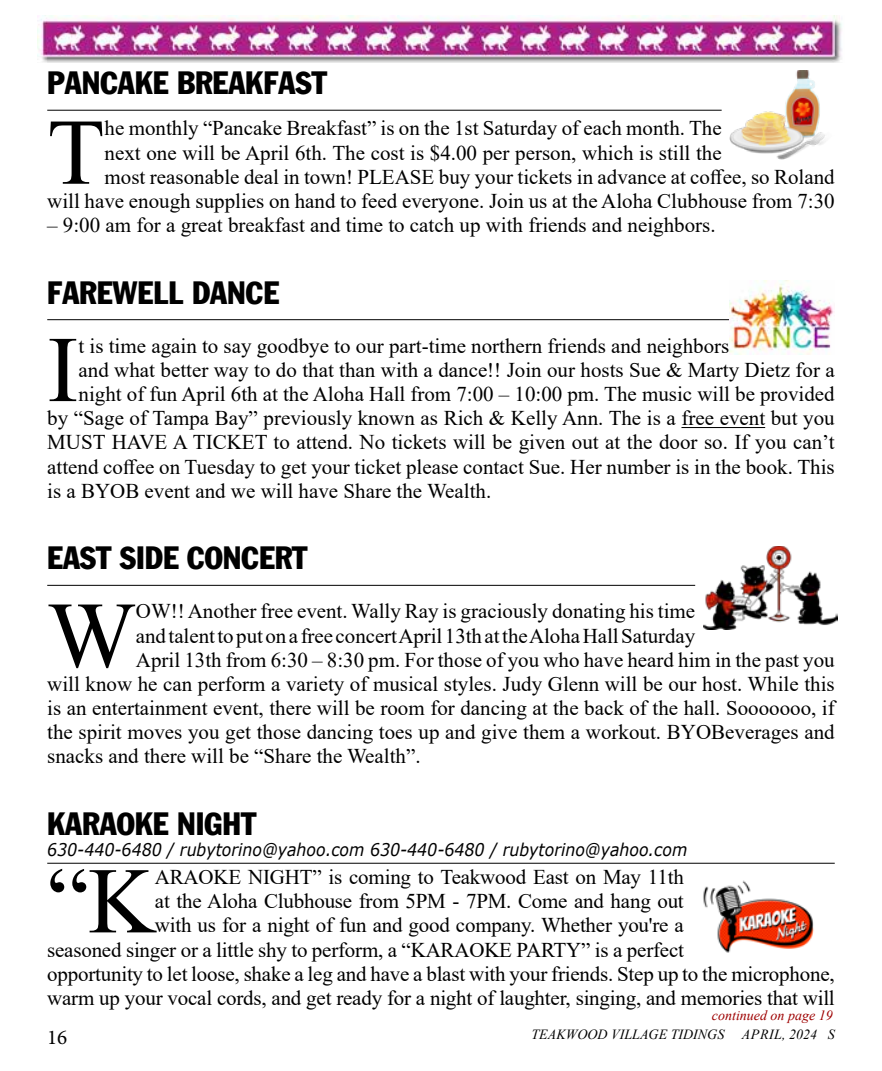
<style>
.page{position:relative;width:882px;height:1071px;background:#fff}
.page>*{position:absolute;margin:0;border:0;box-sizing:border-box;transform-origin:0 0}
.t1{font:93.98px "Times New Roman";color:#000}
.t2{font:31.5px "Franklin Gothic Condensed";color:#000}
.t3{font:21px "Times New Roman";color:#000}
.t4{font:21px "Minion Pro";color:#000}
.t5{font:italic 17.5px "Verdana";color:#000;scale:.9 1}
.t6{font:italic 14px "Times New Roman";color:#000}
.t7{font:italic 14px "Times New Roman";color:#9e0000}
.t8{font:italic 14px "Times New Roman";letter-spacing:.035em;color:#000}
</style>
<div class="page">
<img style="left:37px;top:16px;width:805px;height:47px">
<hr style="left:47px;top:110px;width:675px;height:1px;background:#000">
<hr style="left:47px;top:319px;width:683px;height:1px;background:#000">
<hr style="left:681px;top:427px;width:84px;height:1px;background:#000">
<img style="left:730px;top:71px;width:95px;height:89px">
<img style="left:730px;top:280px;width:104px;height:75px">
<hr style="left:47px;top:585px;width:648px;height:1px;background:#000">
<img style="left:703px;top:546px;width:134px;height:84px">
<hr style="left:47px;top:863px;width:788px;height:1px;background:#000">
<img style="left:703px;top:880px;width:111px;height:73px">
<h2 class="t2" style="left:47px;top:64px;width:281px">PANCAKE BREAKFAST</h2>
<h1 class="t1" style="left:47px;top:86px;width:59px">T</h1>
<p class="t3" style="left:105px;top:114px;width:619px">he monthly “Pancake Breakfast” is on the 1st Saturday of each month. The</p>
<p class="t3" style="left:105px;top:138px;width:619px">next one will be April 6th. The cost is $4.00 per person, which is still the</p>
<p class="t3" style="left:105px;top:162px;width:732px">most reasonable deal in town! PLEASE buy your tickets in advance at coffee, so Roland</p>
<p class="t3" style="left:47px;top:186px;width:789px">will have enough supplies on hand to feed everyone. Join us at the Aloha Clubhouse from 7:30</p>
<p class="t3" style="left:47px;top:210px;width:670px">– 9:00 am for a great breakfast and time to catch up with friends and neighbors.</p>
<h2 class="t2" style="left:47px;top:273px;width:233px">FAREWELL DANCE</h2>
<h1 class="t1" style="left:47px;top:303px;width:33px">I</h1>
<p class="t3" style="left:79px;top:331px;width:652px">t is time again to say goodbye to our part-time northern friends and neighbors</p>
<p class="t3" style="left:79px;top:355px;width:758px">and what better way to do that than with a dance!! Join our hosts Sue &amp; Marty Dietz for a</p>
<p class="t3" style="left:79px;top:379px;width:758px">night of fun April 6th at the Aloha Hall from 7:00 – 10:00 pm. The music will be provided</p>
<p class="t3" style="left:47px;top:403px;width:789px">by “Sage of Tampa Bay” previously known as Rich &amp; Kelly Ann. The is a free event but you</p>
<p class="t3" style="left:47px;top:428px;width:789px">MUST HAVE A TICKET to attend. No tickets will be given out at the door so. If you can’t</p>
<p class="t3" style="left:47px;top:452px;width:789px">attend coffee on Tuesday to get your ticket please contact Sue. Her number is in the book. This</p>
<p class="t3" style="left:47px;top:476px;width:446px">is a BYOB event and we will have Share the Wealth.</p>
<h2 class="t2" style="left:47px;top:539px;width:262px">EAST SIDE CONCERT</h2>
<h1 class="t1" style="left:47px;top:569px;width:90px">W</h1>
<p class="t3" style="left:136px;top:597px;width:561px">OW!! Another free event. Wally Ray is graciously donating his time</p>
<p class="t3" style="left:136px;top:621px;width:561px">and talent to put on a free concert April 13th at the Aloha Hall Saturday</p>
<p class="t3" style="left:136px;top:645px;width:700px">April 13th from 6:30 – 8:30 pm. For those of you who have heard him in the past you</p>
<p class="t3" style="left:47px;top:669px;width:789px">will know he can perform a variety of musical styles. Judy Glenn will be our host. While this</p>
<p class="t3" style="left:47px;top:693px;width:789px">is an entertainment event, there will be room for dancing at the back of the hall. Sooooooo, if</p>
<p class="t3" style="left:47px;top:717px;width:789px">the spirit moves you get those dancing toes up and give them a workout. BYOBeverages and</p>
<p class="t3" style="left:47px;top:742px;width:375px">snacks and there will be “Share the Wealth”.</p>
<h2 class="t2" style="left:47px;top:804px;width:211px">KARAOKE NIGHT</h2>
<p class="t5" style="left:47px;top:837px;width:713px">630-440-6480 / rubytorino@yahoo.com 630-440-6480 / rubytorino@yahoo.com</p>
<h1 class="t1" style="left:47px;top:835px;width:110px">“K</h1>
<p class="t3" style="left:155px;top:862px;width:530px">ARAOKE NIGHT” is coming to Teakwood East on May 11th</p>
<p class="t3" style="left:155px;top:886px;width:530px">at the Aloha Clubhouse from 5PM - 7PM. Come and hang out</p>
<p class="t3" style="left:155px;top:911px;width:531px">with us for a night of fun and good company. Whether you're a</p>
<p class="t3" style="left:47px;top:935px;width:638px">seasoned singer or a little shy to perform, a “KARAOKE PARTY” is a perfect</p>
<p class="t3" style="left:47px;top:959px;width:789px">opportunity to let loose, shake a leg and have a blast with your friends. Step up to the microphone,</p>
<p class="t3" style="left:47px;top:983px;width:789px">warm up your vocal cords, and get ready for a night of laughter, singing, and memories that will</p>
<p class="t7" style="left:712px;top:1005px;width:122px">continued on page 19</p>
<p class="t4" style="left:47px;top:1023px;width:22px">16</p>
<p class="t6" style="left:532px;top:1024px;width:194px">TEAKWOOD VILLAGE TIDINGS</p>
<p class="t8" style="left:742px;top:1024px;width:94px">APRIL, 2024 S</p>
</div>
